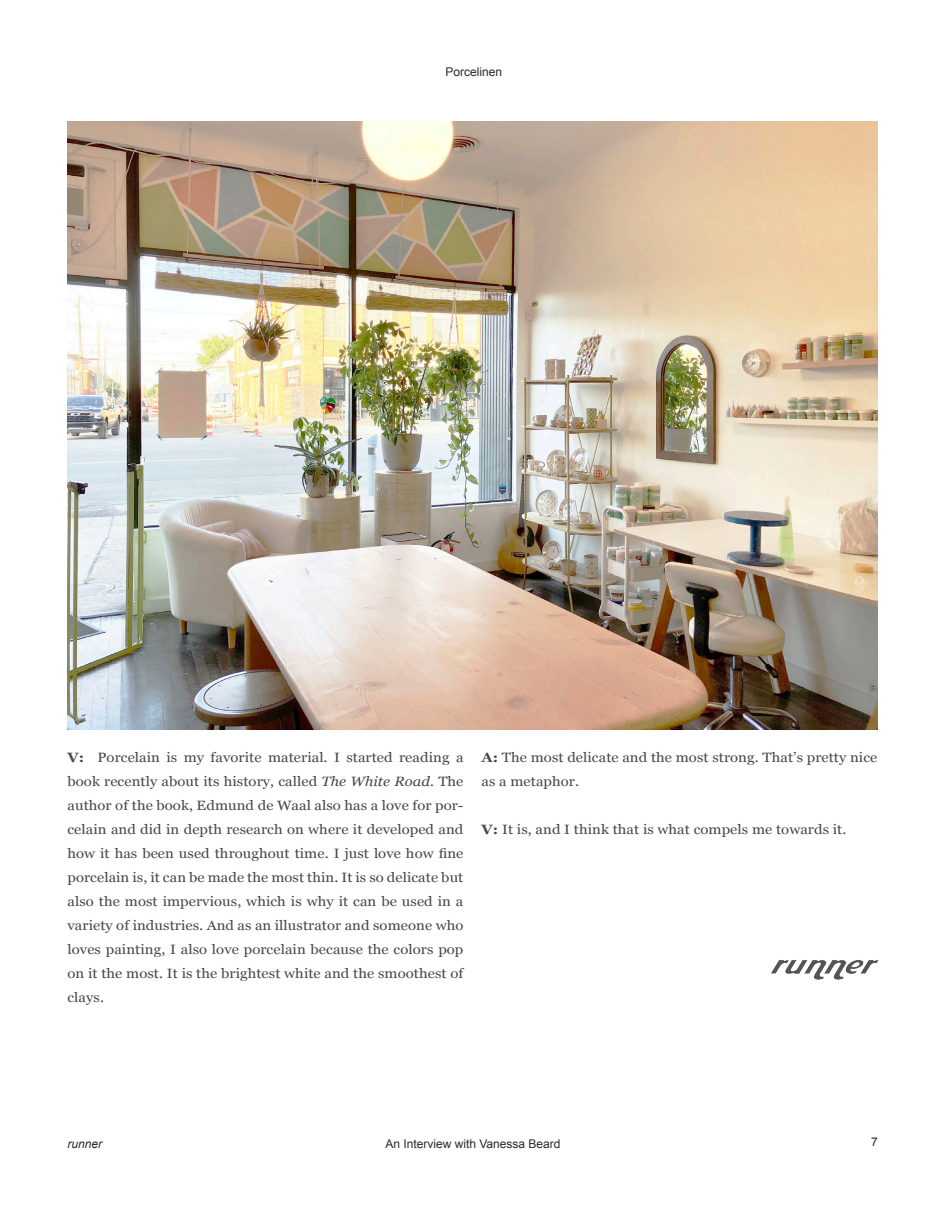
<style>
.page{position:relative;width:945px;height:1215px;background:#fff}
.page>*{position:absolute;margin:0;border:0;box-sizing:border-box;transform-origin:0 0}
.t1{font:13.5px/24px "Georgia";letter-spacing:.005em;color:#494647;text-align:justify;scale:1.1 1}
.t2{font:12px "Arial";color:#2c282a}
.t3{font:italic 12px "Arial";color:#2c282a}
.s1{font-weight:700}
.s2{font-style:italic}
</style>
<div class="page">
<img style="left:68px;top:122px;width:809px;height:607px">
<img style="left:771px;top:960px;width:107px;height:20px">
<p class="t2" style="left:446px;top:64px;width:58px">Porcelinen</p>
<p class="t1" style="left:68px;top:744px;width:361px"><span class="s1">V:</span> Porcelain is my favorite material. I started reading a book recently about its history, called <span class="s2">The White Road.</span> The author of the book, Edmund de Waal also has a love for por&shy;celain and did in depth research on where it developed and how it has been used throughout time. I just love how fine porcelain is, it can be made the most thin. It is so delicate but also the most impervious, which is why it can be used in a variety of industries. And as an illustrator and someone who loves painting, I also love porcelain because the colors pop on it the most. It is the brightest white and the smoothest of clays.</p>
<p class="t1" style="left:482px;top:744px;width:361px"><span class="s1">A:</span> The most delicate and the most strong. That’s pretty nice as a metaphor.</p>
<p class="t1" style="left:482px;top:816px;width:333px"><span class="s1">V:</span> It is, and I think that is what compels me towards it.</p>
<p class="t3" style="left:68px;top:1136px;width:36px">runner</p>
<p class="t2" style="left:871px;top:1134px;width:8px">7</p>
<p class="t2" style="left:385px;top:1136px;width:177px">An Interview with Vanessa Beard</p>
</div>
